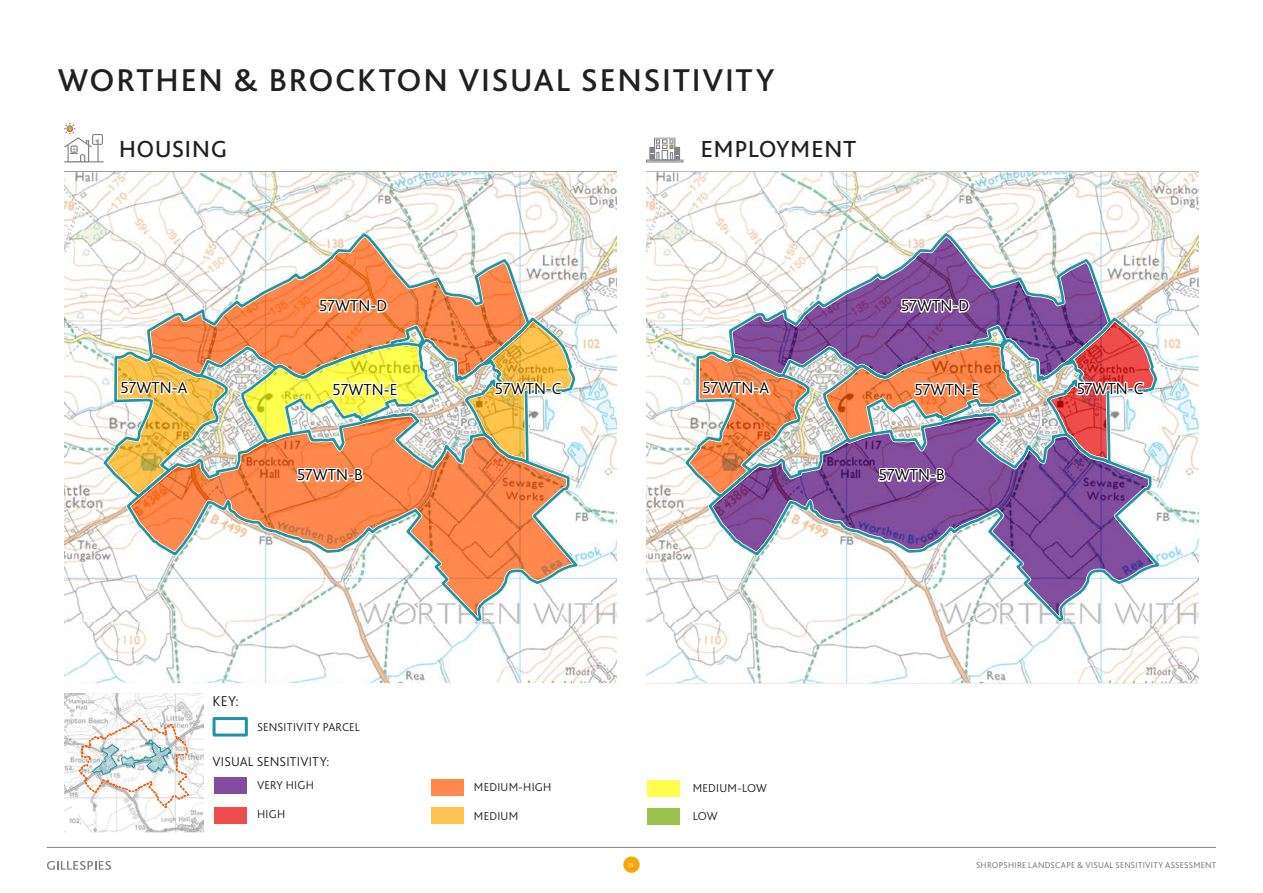
<style>
.page{position:relative;width:1263px;height:893px;background:#fff}
.page>*{position:absolute;margin:0;border:0;box-sizing:border-box;transform-origin:0 0}
.t1{font:500 33px "Bliss 2";letter-spacing:.05em;color:#231f20}
.t2{font:300 33px "Bliss 2";letter-spacing:-.005em;color:#231f20}
.t3{font:300 16.65px "Bliss 2";letter-spacing:-.005em;color:#000}
.t4{font:300 15px "Bliss 2";color:#231f20}
.t5{font:300 13.5px "Bliss 2";letter-spacing:.015em;color:#231f20}
.t6{font:300 12px "Bliss 2";letter-spacing:.02em;color:#231f20}
.t7{font:300 8.85px "Bliss 2";letter-spacing:.025em;color:#6c6d70}
.t8{font:500 6.3px "Bliss 2";color:#fff}
</style>
<div class="page">
<div style="left:623px;top:856px;width:17px;height:17px;background:#ffa300;border-radius:50%"></div>
<hr style="left:47px;top:847px;width:1169px;height:1px;background:#808285">
<svg style="left:47px;top:861px;width:64px;height:9px"></svg>
<svg style="left:64px;top:123px;width:40px;height:40px"></svg>
<hr style="left:646px;top:160px;width:37px;height:3px;background:#808285">
<svg style="left:649px;top:138px;width:31px;height:22px"></svg>
<hr style="left:64px;top:682px;width:553px;height:1px;background:#808285">
<hr style="left:646px;top:682px;width:553px;height:1px;background:#808285">
<hr style="left:64px;top:171px;width:553px;height:1px;background:#808285">
<div style="left:213px;top:717px;width:35px;height:19px;border:3px solid #2194a2"></div>
<div style="left:214px;top:777px;width:32px;height:17px;background:#824d9d"></div>
<div style="left:214px;top:807px;width:32px;height:16px;background:#ee4d4d"></div>
<div style="left:431px;top:779px;width:32px;height:16px;background:#ff884d"></div>
<div style="left:431px;top:807px;width:32px;height:16px;background:#ffc44d"></div>
<div style="left:648px;top:780px;width:32px;height:17px;background:#ffff4d"></div>
<div style="left:648px;top:808px;width:32px;height:17px;background:#9bc24d"></div>
<img style="left:64px;top:693px;width:139px;height:139px">
<svg style="left:78px;top:717px;width:112px;height:92px"></svg>
<img style="left:646px;top:172px;width:553px;height:510px">
<img style="left:64px;top:172px;width:553px;height:510px">
<h1 class="t1" style="left:58px;top:59px;width:718px">WORTHEN &amp; BROCKTON VISUAL SENSITIVITY</h1>
<h1 class="t2" style="left:118px;top:125px;width:111px">housing</h1>
<h1 class="t2" style="left:700px;top:125px;width:157px">employment</h1>
<p class="t3" style="left:319px;top:295px;width:69px">57WTN-D</p>
<p class="t3" style="left:901px;top:295px;width:69px">57WTN-D</p>
<p class="t3" style="left:121px;top:377px;width:68px">57WTN-A</p>
<p class="t3" style="left:333px;top:379px;width:66px">57WTN-E</p>
<p class="t3" style="left:495px;top:378px;width:68px">57WTN-C</p>
<p class="t3" style="left:297px;top:464px;width:68px">57WTN-B</p>
<p class="t3" style="left:702px;top:377px;width:68px">57WTN-A</p>
<p class="t3" style="left:914px;top:379px;width:66px">57WTN-E</p>
<p class="t3" style="left:1077px;top:378px;width:68px">57WTN-C</p>
<p class="t3" style="left:879px;top:464px;width:68px">57WTN-B</p>
<p class="t4" style="left:213px;top:692px;width:28px">KEY:</p>
<p class="t6" style="left:257px;top:719px;width:105px">SENSITIVITY PARCEL</p>
<p class="t5" style="left:213px;top:753px;width:118px">VISUAL SENSITIVITY:</p>
<p class="t6" style="left:257px;top:777px;width:58px">VERY HIGH</p>
<p class="t6" style="left:257px;top:807px;width:30px">HIGH</p>
<p class="t6" style="left:474px;top:779px;width:79px">MEDIUM-HIGH</p>
<p class="t6" style="left:474px;top:808px;width:46px">MEDIUM</p>
<p class="t6" style="left:693px;top:781px;width:76px">MEDIUM-LOW</p>
<p class="t6" style="left:693px;top:808px;width:26px">LOW</p>
<p class="t8" style="left:628px;top:861px;width:8px">15</p>
<p class="t7" style="left:976px;top:859px;width:242px">SHROPSHIRE LANDSCAPE &amp; VISUAL SENSITIVITY ASSESSMENT</p>
</div>
